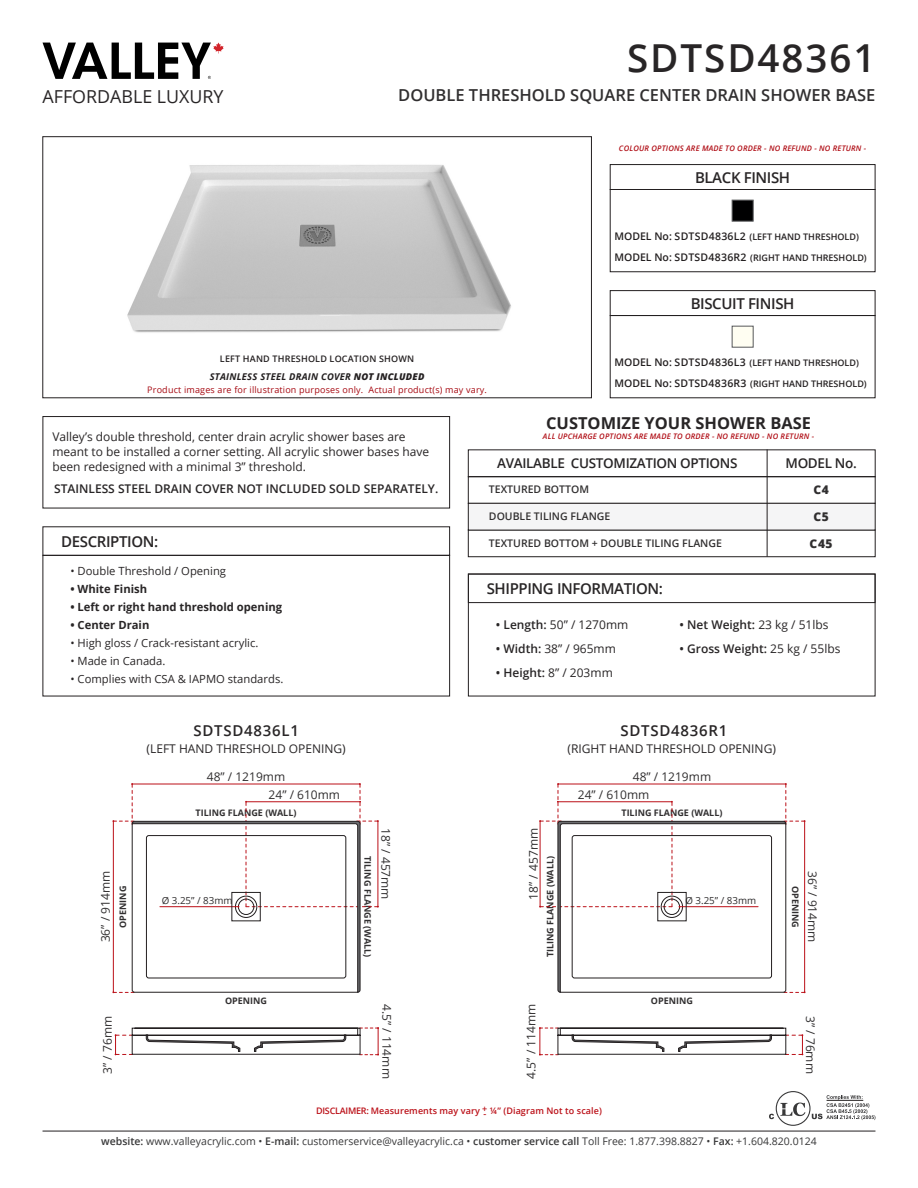
<style>
.page{position:relative;width:918px;height:1188px;background:#fff}
.page>*{position:absolute;margin:0;border:0;box-sizing:border-box;transform-origin:0 0}
.t1{font:600 38.55px "Open Sans";letter-spacing:.05em;color:#282526}
.t2{font:17.85px "Open Sans";color:#282526}
.t3{font:600 16.5px "Open Sans";color:#312f30}
.t4{font:700 16.5px "Open Sans";color:#282526}
.t5{font:600 15px "Open Sans";letter-spacing:-.025em;color:#282526}
.t6{font:600 15px "Open Sans";letter-spacing:.05em;color:#282526}
.t7{font:600 13.5px "Open Sans";letter-spacing:-.025em;color:#282526}
.t8{font:12px/15px "Open Sans";color:#282526}
.t9{font:12px "Open Sans";color:#312f30}
.t10{font:600 12px "Open Sans";color:#282526}
.t11{font:600 12px "Open Sans";color:#282526}
.t12{font:800 12px "Open Sans";letter-spacing:.05em;color:#312f30}
.t13{font:11.25px "Open Sans";color:#282526}
.t14{font:700 11.25px "Open Sans";color:#282526}
.t15{font:10.5px "Open Sans";color:#383839}
.t16{font:600 10.5px "Open Sans";letter-spacing:.025em;color:#231f20}
.t17{font:600 10.5px "Open Sans";color:#312f30}
.t18{font:9.75px "Open Sans";color:#312f30}
.t19{font:italic 700 9.3px "Open Sans";letter-spacing:.025em;color:#231f20}
.t20{font:700 9px "Open Sans";color:#312f30}
.t21{font:600 9px "Open Sans";color:#231f20}
.t22{font:9px "Open Sans";letter-spacing:.02em;color:#a70a12}
.t23{font:600 9px "Open Sans";letter-spacing:.01em;color:#bb1018}
.t24{font:600 9px "Open Sans";letter-spacing:.02em;color:#231f20}
.t25{font:italic 600 7.65px "Open Sans";letter-spacing:.025em;color:#b00d15}
.s1{font-size:9px}
.s2{font-size:10.5px}
.s3{font-weight:800}
.s4{font-weight:600}
.s5{font-weight:400}
</style>
<div class="page">
<hr style="left:43px;top:1131px;width:832px;height:1px;background:#231f20">
<svg style="left:43px;top:43px;width:181px;height:36px"></svg>
<svg style="left:769px;top:1091px;width:106px;height:35px"></svg>
<hr style="left:827px;top:1100px;width:36px;height:1px;background:#231f20">
<svg style="left:539px;top:1027px;width:264px;height:29px"></svg>
<svg style="left:539px;top:783px;width:267px;height:210px"></svg>
<svg style="left:115px;top:1027px;width:264px;height:29px"></svg>
<svg style="left:112px;top:783px;width:267px;height:210px"></svg>
<img style="left:127px;top:165px;width:384px;height:168px">
<div style="left:42px;top:136px;width:550px;height:262px;border:1px solid #231f20"></div>
<div style="left:468px;top:574px;width:407px;height:29px;border:1px solid #231f20"></div>
<div style="left:468px;top:574px;width:407px;height:122px;border:1px solid #231f20"></div>
<div style="left:468px;top:476px;width:407px;height:28px;border:1px solid #231f20"></div>
<div style="left:468px;top:530px;width:407px;height:27px;border:1px solid #231f20"></div>
<div style="left:468px;top:503px;width:407px;height:27px;background:#f5f5f6;border:1px solid #231f20"></div>
<hr style="left:767px;top:449px;width:1px;height:108px;background:#231f20">
<div style="left:610px;top:189px;width:265px;height:83px;border:1px solid #231f20"></div>
<div style="left:610px;top:290px;width:265px;height:26px;border:1px solid #231f20"></div>
<div style="left:610px;top:164px;width:265px;height:26px;border:1px solid #231f20"></div>
<div style="left:732px;top:200px;width:21px;height:21px;background:#000001;border:1px solid #57585a"></div>
<div style="left:732px;top:326px;width:21px;height:21px;background:#fffef2"></div>
<div style="left:231px;top:892px;width:30px;height:29px;border:1px solid #231f20"></div>
<div style="left:657px;top:892px;width:30px;height:29px;border:1px solid #231f20"></div>
<div style="left:43px;top:526px;width:407px;height:30px;border:1px solid #231f20"></div>
<div style="left:43px;top:416px;width:407px;height:92px;border:1px solid #231f20"></div>
<h2 class="t2" style="left:43px;top:84px;width:183px">AFFORDABLE LUXURY</h2>
<p class="t1" style="left:627px;top:32px;width:250px">SDTSD48361</p>
<p class="t3" style="left:398px;top:83px;width:479px">DOUBLE THRESHOLD SQUARE CENTER DRAIN SHOWER BASE</p>
<p class="t25" style="left:619px;top:143px;width:249px">COLOUR OPTIONS ARE MADE TO ORDER - NO REFUND - NO RETURN -</p>
<p class="t5" style="left:695px;top:167px;width:97px">BLACK FINISH</p>
<p class="t16" style="left:614px;top:229px;width:246px">MODEL No: SDTSD4836L2 <span class="s1">(LEFT HAND THRESHOLD)</span></p>
<p class="t21" style="left:614px;top:252px;width:254px"><span class="s2">MODEL No: SDTSD4836R2</span> (RIGHT HAND THRESHOLD)</p>
<p class="t5" style="left:691px;top:293px;width:105px">BISCUIT FINISH</p>
<p class="t24" style="left:220px;top:353px;width:196px">LEFT HAND THRESHOLD LOCATION SHOWN</p>
<p class="t19" style="left:210px;top:370px;width:216px">STAINLESS STEEL DRAIN COVER <span class="s3">NOT INCLUDED</span></p>
<p class="t22" style="left:147px;top:383px;width:341px">Product images are for illustration purposes only. Actual product(s) may vary.</p>
<p class="t16" style="left:614px;top:355px;width:246px">MODEL No: SDTSD4836L3 <span class="s1">(LEFT HAND THRESHOLD)</span></p>
<p class="t21" style="left:614px;top:377px;width:254px"><span class="s2">MODEL No: SDTSD4836R3</span> (RIGHT HAND THRESHOLD)</p>
<p class="t8" style="left:52px;top:429px;width:378px">Valley’s double threshold, center drain acrylic shower bases are meant to be installed a corner setting. All acrylic shower bases have been redesigned with a minimal 3” threshold.</p>
<p class="t11" style="left:54px;top:480px;width:386px">STAINLESS STEEL DRAIN COVER NOT INCLUDED SOLD SEPARATELY.</p>
<p class="t5" style="left:61px;top:531px;width:99px">DESCRIPTION:</p>
<p class="t13" style="left:70px;top:563px;width:157px">• Double Threshold / Opening</p>
<p class="t14" style="left:70px;top:581px;width:78px">• White Finish</p>
<p class="t14" style="left:70px;top:599px;width:213px">• Left or right hand threshold opening</p>
<p class="t14" style="left:70px;top:617px;width:80px">• Center Drain</p>
<p class="t13" style="left:70px;top:635px;width:190px">• High gloss / Crack-resistant acrylic.</p>
<p class="t13" style="left:70px;top:653px;width:97px">• Made in Canada.</p>
<p class="t13" style="left:70px;top:671px;width:214px">• Complies with CSA &amp; IAPMO standards.</p>
<p class="t6" style="left:194px;top:720px;width:107px">SDTSD4836L1</p>
<p class="t8" style="left:147px;top:740px;width:201px">(LEFT HAND THRESHOLD OPENING)</p>
<p class="t9" style="left:207px;top:768px;width:80px">48” / 1219mm</p>
<p class="t9" style="left:269px;top:787px;width:73px">24” / 610mm</p>
<p class="t9" style="left:97px;top:942px;width:73px;rotate:-90deg">36” / 914mm</p>
<p class="t20" style="left:116px;top:928px;width:43px;rotate:-90deg">OPENING</p>
<p class="t9" style="left:99px;top:1074px;width:59px;rotate:-90deg">3” / 76mm</p>
<p class="t20" style="left:195px;top:807px;width:103px">TILING FLANGE (WALL)</p>
<p class="t18" style="left:162px;top:893px;width:72px">Ø 3.25” / 83mm</p>
<p class="t20" style="left:225px;top:995px;width:43px">OPENING</p>
<p class="t20" style="left:374px;top:856px;width:103px;rotate:90deg">TILING FLANGE (WALL)</p>
<p class="t9" style="left:394px;top:828px;width:73px;rotate:90deg">18” / 457mm</p>
<p class="t9" style="left:395px;top:1004px;width:76px;rotate:90deg">4.5” / 114mm</p>
<p class="t4" style="left:546px;top:411px;width:266px">CUSTOMIZE YOUR SHOWER BASE</p>
<p class="t25" style="left:543px;top:431px;width:273px">ALL UPCHARGE OPTIONS ARE MADE TO ORDER - NO REFUND - NO RETURN -</p>
<p class="t7" style="left:497px;top:454px;width:242px">AVAILABLE CUSTOMIZATION OPTIONS</p>
<p class="t17" style="left:489px;top:482px;width:102px">TEXTURED BOTTOM</p>
<p class="t17" style="left:489px;top:509px;width:123px">DOUBLE TILING FLANGE</p>
<p class="t17" style="left:489px;top:536px;width:235px">TEXTURED BOTTOM + DOUBLE TILING FLANGE</p>
<p class="t5" style="left:487px;top:578px;width:178px">SHIPPING INFORMATION:</p>
<p class="t7" style="left:786px;top:454px;width:73px">MODEL No.</p>
<p class="t12" style="left:813px;top:481px;width:17px">C4</p>
<p class="t12" style="left:813px;top:508px;width:17px">C5</p>
<p class="t12" style="left:810px;top:535px;width:25px">C45</p>
<p class="t8" style="left:496px;top:617px;width:134px"><span class="s4">• Length:</span> 50” / 1270mm</p>
<p class="t8" style="left:496px;top:641px;width:122px"><span class="s4">• Width:</span> 38” / 965mm</p>
<p class="t10" style="left:496px;top:665px;width:118px">• Height: <span class="s5">8” / 203mm</span></p>
<p class="t10" style="left:680px;top:617px;width:151px">• Net Weight: <span class="s5">23 kg / 51lbs</span></p>
<p class="t10" style="left:680px;top:641px;width:162px">• Gross Weight: <span class="s5">25 kg / 55lbs</span></p>
<p class="t6" style="left:620px;top:720px;width:108px">SDTSD4836R1</p>
<p class="t8" style="left:568px;top:740px;width:210px">(RIGHT HAND THRESHOLD OPENING)</p>
<p class="t9" style="left:633px;top:768px;width:80px">48” / 1219mm</p>
<p class="t9" style="left:578px;top:787px;width:73px">24” / 610mm</p>
<p class="t9" style="left:525px;top:900px;width:73px;rotate:-90deg">18” / 457mm</p>
<p class="t20" style="left:544px;top:957px;width:103px;rotate:-90deg">TILING FLANGE (WALL)</p>
<p class="t9" style="left:523px;top:1079px;width:76px;rotate:-90deg">4.5” / 114mm</p>
<p class="t20" style="left:621px;top:807px;width:103px">TILING FLANGE (WALL)</p>
<p class="t18" style="left:685px;top:893px;width:72px">Ø 3.25” / 83mm</p>
<p class="t20" style="left:651px;top:995px;width:43px">OPENING</p>
<p class="t20" style="left:802px;top:886px;width:43px;rotate:90deg">OPENING</p>
<p class="t9" style="left:821px;top:871px;width:73px;rotate:90deg">36” / 914mm</p>
<p class="t9" style="left:819px;top:1016px;width:59px;rotate:90deg">3” / 76mm</p>
<p class="t23" style="left:482px;top:1103px;width:7px">+</p>
<p class="t23" style="left:316px;top:1105px;width:287px">DISCLAIMER: Measurements may vary ¼” (Diagram Not to scale)</p>
<p class="t23" style="left:483px;top:1108px;width:4px">-</p>
<p class="t15" style="left:101px;top:1134px;width:717px"><span class="s4">website:</span> www.valleyacrylic.com • <span class="s4">E-mail:</span> customerservice@valleyacrylic.ca • <span class="s4">customer service call</span> Toll Free: 1.877.398.8827 • <span class="s4">Fax:</span> +1.604.820.0124</p>
</div>
